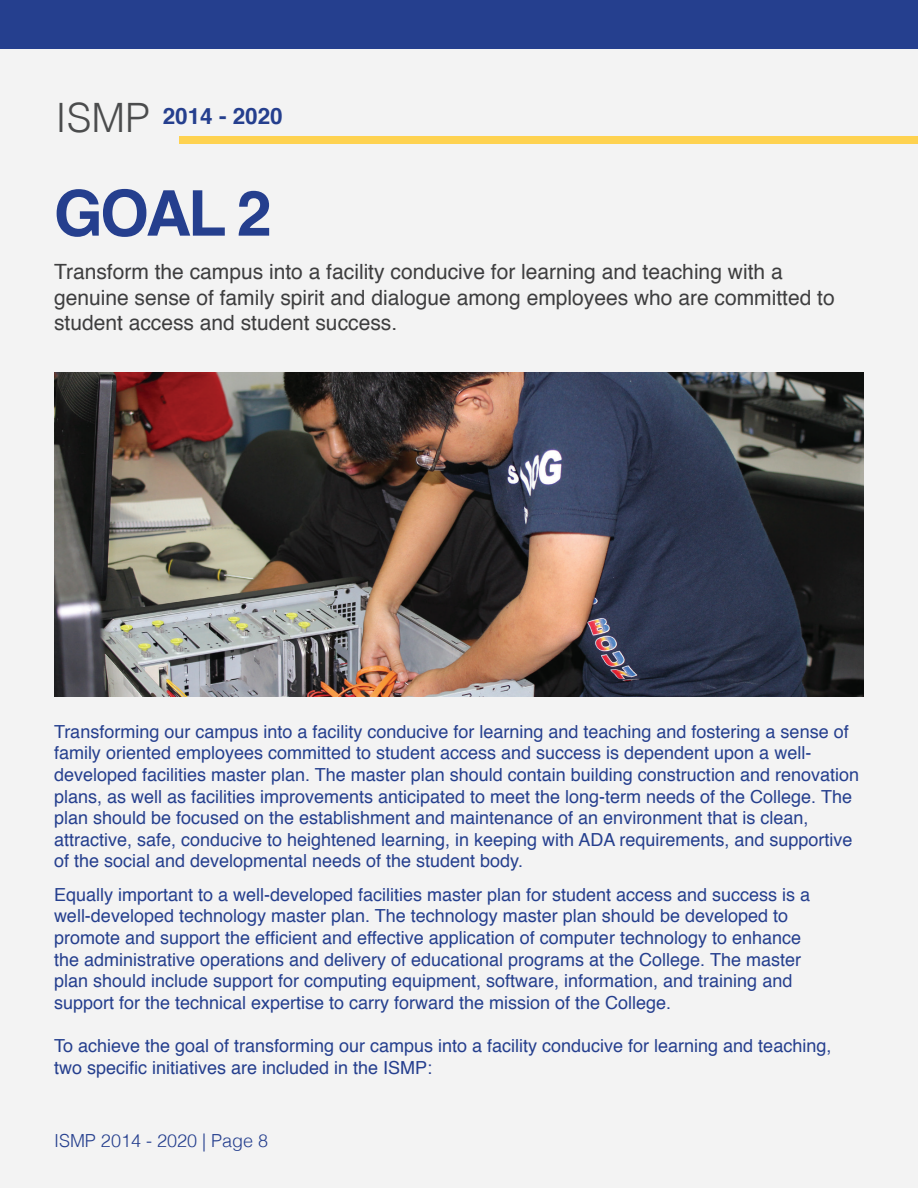
<style>
.page{position:relative;width:918px;height:1188px;background:#f3f3f3}
.page>*{position:absolute;margin:0;border:0;box-sizing:border-box;transform-origin:0 0}
.t1{font:700 63px "Helvetica";color:#253f8e}
.t2{font:700 22.5px "Helvetica";color:#253f8e}
.t3{font:21px/25.2px "Helvetica";color:#3e3e3f}
.t4{font:18px/21.6px "Helvetica";color:#253f8e}
.t5{font:300 18px "Helvetica";color:#253f8e}
.s1{font-weight:300;font-size:40.5px;color:#4b4c4d}
</style>
<div class="page">
<div style="left:0;top:0;width:918px;height:49px;background:#253f8e"></div>
<div style="left:179px;top:136px;width:739px;height:8px;background:#fed250"></div>
<img style="left:54px;top:372px;width:810px;height:324px">
<p class="t2" style="left:56px;top:98px;width:229px"><span class="s1">ISMP</span> 2014 - 2020</p>
<h1 class="t1" style="left:54px;top:163px;width:219px">Goal 2</h1>
<p class="t3" style="left:54px;top:260px;width:782px">Transform the campus into a facility conducive for learning and teaching with a genuine sense of family spirit and dialogue among employees who are committed to student access and student success.</p>
<p class="t4" style="left:54px;top:721px;width:807px">Transforming our campus into a facility conducive for learning and teaching and fostering a sense of family oriented employees committed to student access and success is dependent upon a well&shy;developed facilities master plan. The master plan should contain building construction and renovation plans, as well as facilities improvements anticipated to meet the long-term needs of the College. The plan should be focused on the establishment and maintenance of an environment that is clean, attractive, safe, conducive to heightened learning, in keeping with ADA requirements, and supportive of the social and developmental needs of the student body.</p>
<p class="t4" style="left:54px;top:884px;width:758px">Equally important to a well-developed facilities master plan for student access and success is a well-developed technology master plan. The technology master plan should be developed to promote and support the efficient and effective application of computer technology to enhance the administrative operations and delivery of educational programs at the College. The master plan should include support for computing equipment, software, information, and training and support for the technical expertise to carry forward the mission of the College.</p>
<p class="t4" style="left:54px;top:1035px;width:779px">To achieve the goal of transforming our campus into a facility conducive for learning and teaching, two specific initiatives are included in the ISMP:</p>
<p class="t5" style="left:54px;top:1126px;width:216px">ISMP 2014 - 2020 | Page 8</p>
</div>
